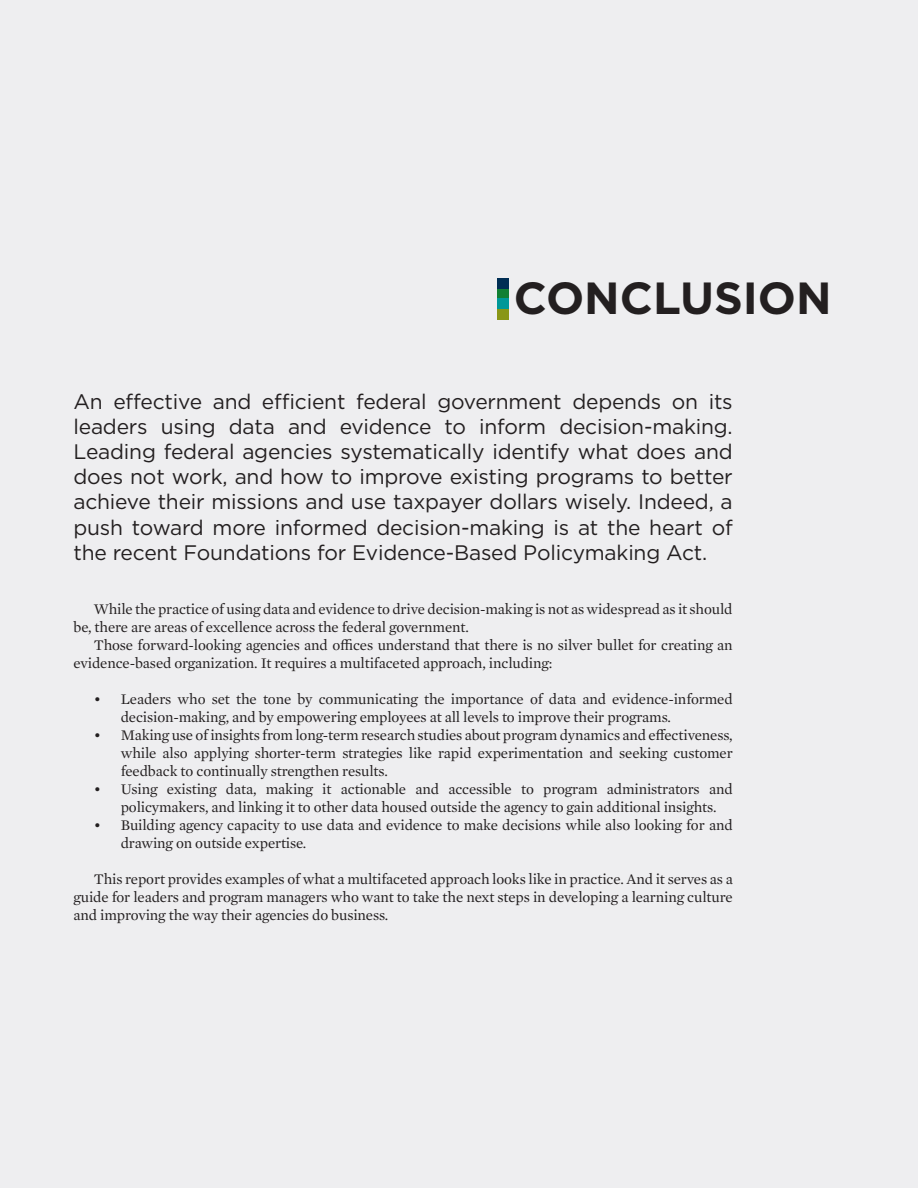
<style>
.page{position:relative;width:918px;height:1188px;background:#eeeef0}
.page>*{position:absolute;margin:0;border:0;box-sizing:border-box;transform-origin:0 0}
.Black_Box_Hed{font:700 45px "Gotham";color:#231f20}
.Body_Copy{font:21px/25.2px "Gotham";letter-spacing:-.01em;color:#231f20;text-align:justify}
.Body_Copy-2{font:15px/18px "Mercury Text G1";letter-spacing:-.01em;color:#231f20}
</style>
<div class="page">
<div style="left:498px;top:288px;width:11px;height:11px;background:#118034"></div>
<div style="left:498px;top:299px;width:11px;height:10px;background:#009898"></div>
<div style="left:498px;top:309px;width:11px;height:11px;background:#899617"></div>
<div style="left:498px;top:278px;width:11px;height:10px;background:#002e54"></div>
<p class="Black_Box_Hed" style="left:514px;top:268px;width:320px">CONCLUSION</p>
<p class="Body_Copy" style="left:74px;top:388px;width:661px">An effective and efficient federal government depends on its leaders using data and evidence to inform decision-making.<br>Leading federal agencies systematically identify what does and does not work, and how to improve existing programs to better achieve their missions and use taxpayer dollars wisely. Indeed, a push toward more informed decision-making is at the heart of the recent Foundations for Evidence-Based Policymaking Act.</p>
<p class="Body_Copy-2" style="left:74px;top:599px;width:661px;text-indent:20px">While the practice of using data and evidence to drive decision-making is not as widespread as it should be, there are areas of excellence across the federal government.</p>
<p class="Body_Copy-2" style="left:74px;top:635px;width:661px;text-indent:20px">Those forward-looking agencies and offices understand that there is no silver bullet for creating an evidence-based organization. It requires a multifaceted approach, including:</p>
<p class="Body_Copy-2" style="left:121px;top:689px;width:613px;text-indent:-27px">• Leaders who set the tone by communicating the importance of data and evidence-informed decision-making, and by empowering employees at all levels to improve their programs.</p>
<p class="Body_Copy-2" style="left:121px;top:725px;width:614px;text-align:justify;text-indent:-27px">• Making use of insights from long-term research studies about program dynamics and effectiveness, while also applying shorter-term strategies like rapid experimentation and seeking customer feedback to continually strengthen results.</p>
<p class="Body_Copy-2" style="left:121px;top:779px;width:614px;text-indent:-27px">• Using existing data, making it actionable and accessible to program administrators and policymakers, and linking it to other data housed outside the agency to gain additional insights.</p>
<p class="Body_Copy-2" style="left:121px;top:815px;width:613px;text-indent:-27px">• Building agency capacity to use data and evidence to make decisions while also looking for and drawing on outside expertise.</p>
<p class="Body_Copy-2" style="left:74px;top:869px;width:661px;text-align:justify;text-indent:20px">This report provides examples of what a multifaceted approach looks like in practice. And it serves as a guide for leaders and program managers who want to take the next steps in developing a learning culture and improving the way their agencies do business.</p>
</div>
